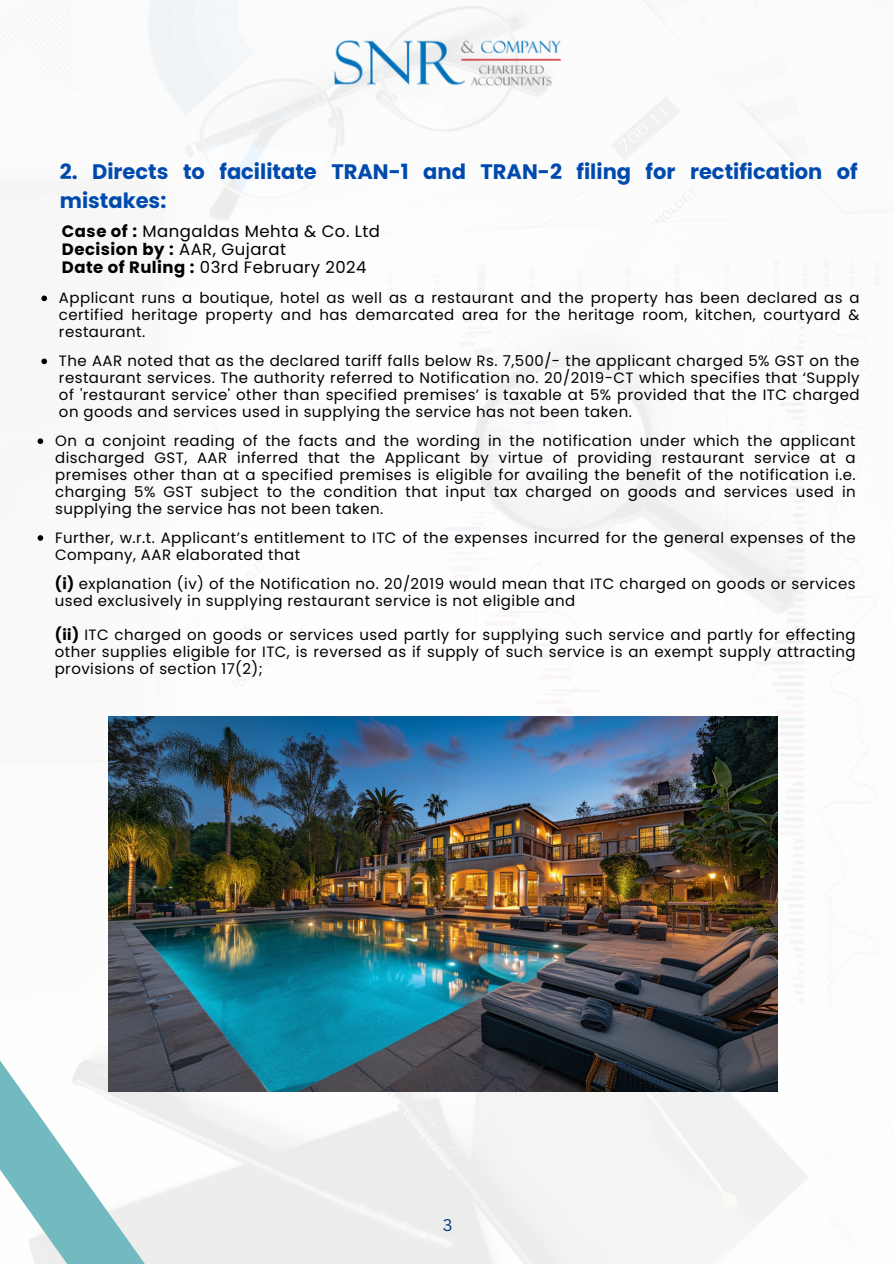
<style>
.page{position:relative;width:894px;height:1264px;background:#fff}
.page>*{position:absolute;margin:0;border:0;box-sizing:border-box;transform-origin:0 0}
.t1{font:700 21px/28.2px "Poppins";color:#004aad}
.t2{font:16.5px/18px "Poppins";letter-spacing:.03em;color:#000}
.t3{font:16.5px "Canva Sans";color:#04377b}
.t4{font:15px/16.8px "Poppins";letter-spacing:.03em;color:#000;text-align:justify}
.s1{font-weight:700}
</style>
<div class="page">
<img style="left:0;top:1px;width:879px;height:1262px">
<svg style="left:0;top:1060px;width:145px;height:203px"></svg>
<img style="left:331px;top:38px;width:231px;height:51px">
<img style="left:108px;top:716px;width:669px;height:375px">
<svg style="left:41px;top:295px;width:6px;height:6px"></svg>
<svg style="left:41px;top:358px;width:6px;height:6px"></svg>
<svg style="left:38px;top:438px;width:5px;height:6px"></svg>
<svg style="left:38px;top:535px;width:5px;height:6px"></svg>
<h1 class="t1" style="left:60px;top:158px;width:799px">2. Directs to facilitate TRAN-1 and TRAN-2 filing for rectification of mistakes:</h1>
<p class="t2" style="left:62px;top:222px;width:319px"><span class="s1">Case of :</span> Mangaldas Mehta &amp; Co. Ltd<br><span class="s1">Decision by :</span> AAR, Gujarat<br><span class="s1">Date of Ruling :</span> 03rd February 2024</p>
<p class="t4" style="left:59px;top:290px;width:801px">Applicant runs a boutique, hotel as well as a restaurant and the property has been declared as a certified heritage property and has demarcated area for the heritage room, kitchen, courtyard &amp; restaurant.</p>
<p class="t4" style="left:59px;top:353px;width:801px">The AAR noted that as the declared tariff falls below Rs. 7,500/- the applicant charged 5% GST on the restaurant services. The authority referred to Notification no. 20/2019-CT which specifies that ‘Supply of 'restaurant service' other than specified premises’ is taxable at 5% provided that the ITC charged on goods and services used in supplying the service has not been taken.</p>
<p class="t4" style="left:55px;top:432px;width:801px">On a conjoint reading of the facts and the wording in the notification under which the applicant discharged GST, AAR inferred that the Applicant by virtue of providing restaurant service at a premises other than at a specified premises is eligible for availing the benefit of the notification i.e. charging 5% GST subject to the condition that input tax charged on goods and services used in supplying the service has not been taken.</p>
<p class="t4" style="left:55px;top:529px;width:801px">Further, w.r.t. Applicant’s entitlement to ITC of the expenses incurred for the general expenses of the<br>Company, AAR elaborated that</p>
<p class="t4" style="left:55px;top:575px;width:802px"><span class="s1">(i)</span> explanation (iv) of the Notification no. 20/2019 would mean that ITC charged on goods or services used exclusively in supplying restaurant service is not eligible and</p>
<p class="t4" style="left:55px;top:626px;width:802px"><span class="s1">(ii)</span> ITC charged on goods or services used partly for supplying such service and partly for effecting other supplies eligible for ITC, is reversed as if supply of such service is an exempt supply attracting provisions of section 17(2);</p>
<p class="t3" style="left:443px;top:1213px;width:11px">3</p>
</div>
